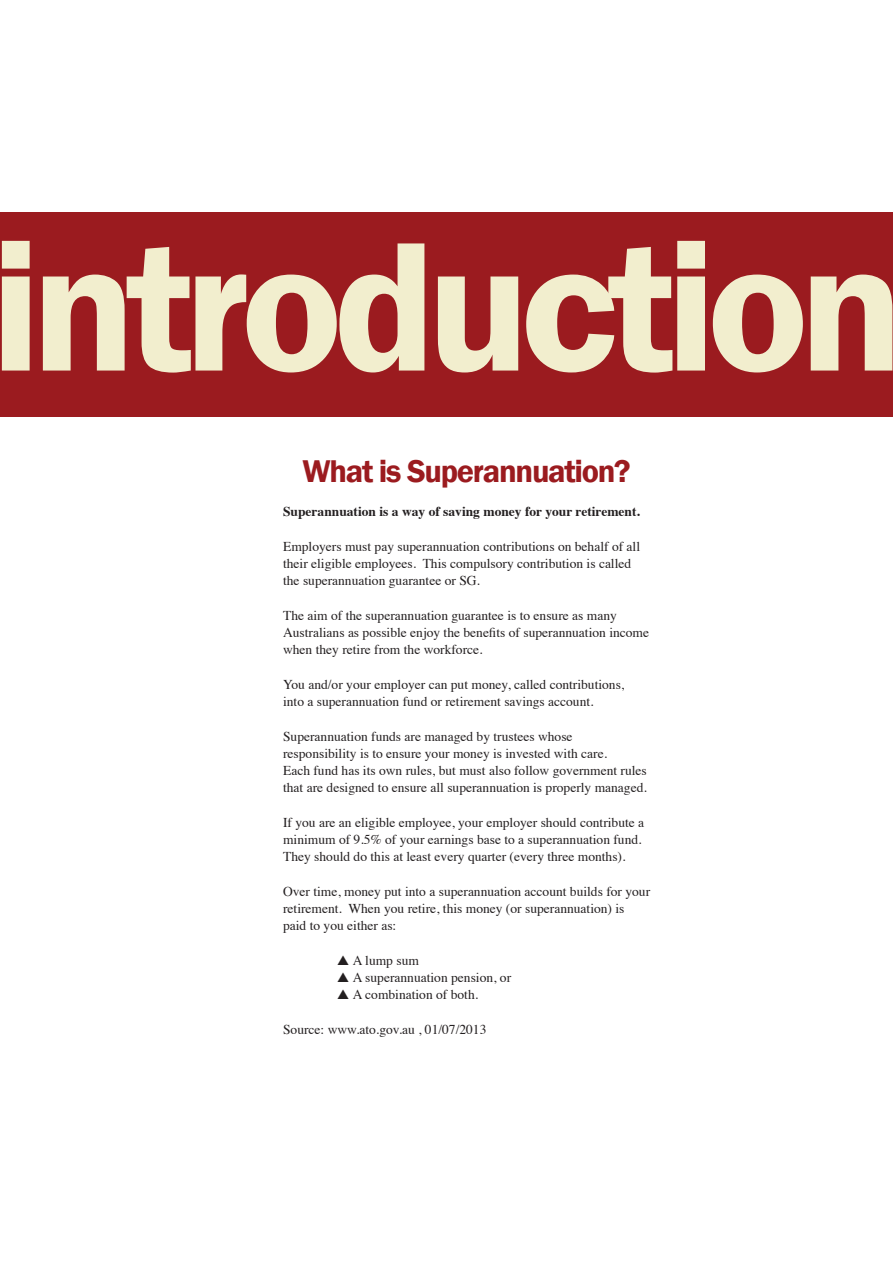
<style>
.page{position:relative;width:893px;height:1263px;background:#fff}
.page>*{position:absolute;margin:0;border:0;box-sizing:border-box;transform-origin:0 0}
.t1{font:600 190.65px "Franklin Gothic";letter-spacing:-.05em;color:#f2eece}
.t2{font:600 32.4px "Franklin Gothic";letter-spacing:-.04em;color:#9b1b1f}
.t3{font:13.5px/17.2px "Times";color:#231f20}
.t4{font:700 13.5px "Times";color:#231f20}
</style>
<div class="page">
<div style="left:0;top:212px;width:893px;height:205px;background:#9b1b1f"></div>
<h1 class="t1" style="left:-10px;top:189px;width:915px">introduction</h1>
<p class="t2" style="left:303px;top:451px;width:330px">What is Superannuation?</p>
<p class="t4" style="left:283px;top:499px;width:358px">Superannuation is a way of saving money for your retirement.</p>
<p class="t3" style="left:283px;top:537px;width:358px">Employers must pay superannuation contributions on behalf of all their eligible employees. This compulsory contribution is called the superannuation guarantee or SG.</p>
<p class="t3" style="left:283px;top:606px;width:367px">The aim of the superannuation guarantee is to ensure as many<br>Australians as possible enjoy the benefits of superannuation income when they retire from the workforce.</p>
<p class="t3" style="left:283px;top:675px;width:343px">You and/or your employer can put money, called contributions, into a superannuation fund or retirement savings account.</p>
<p class="t3" style="left:283px;top:726px;width:291px">Superannuation funds are managed by trustees whose</p>
<p class="t3" style="left:283px;top:744px;width:325px">responsibility is to ensure your money is invested with care.</p>
<p class="t3" style="left:283px;top:761px;width:365px">Each fund has its own rules, but must also follow government rules that are designed to ensure all superannuation is properly managed.</p>
<p class="t3" style="left:283px;top:813px;width:363px">If you are an eligible employee, your employer should contribute a minimum of 9.5% of your earnings base to a superannuation fund.<br>They should do this at least every quarter (every three months).</p>
<p class="t3" style="left:283px;top:882px;width:369px">Over time, money put into a superannuation account builds for your retirement. When you retire, this money (or superannuation) is paid to you either as:</p>
<p class="t3" style="left:337px;top:951px;width:83px">▲ A lump sum</p>
<p class="t3" style="left:337px;top:968px;width:176px">▲ A superannuation pension, or</p>
<p class="t3" style="left:337px;top:985px;width:143px">▲ A combination of both.</p>
<p class="t3" style="left:283px;top:1020px;width:205px">Source: www.ato.gov.au , 01/07/2013</p>
</div>
